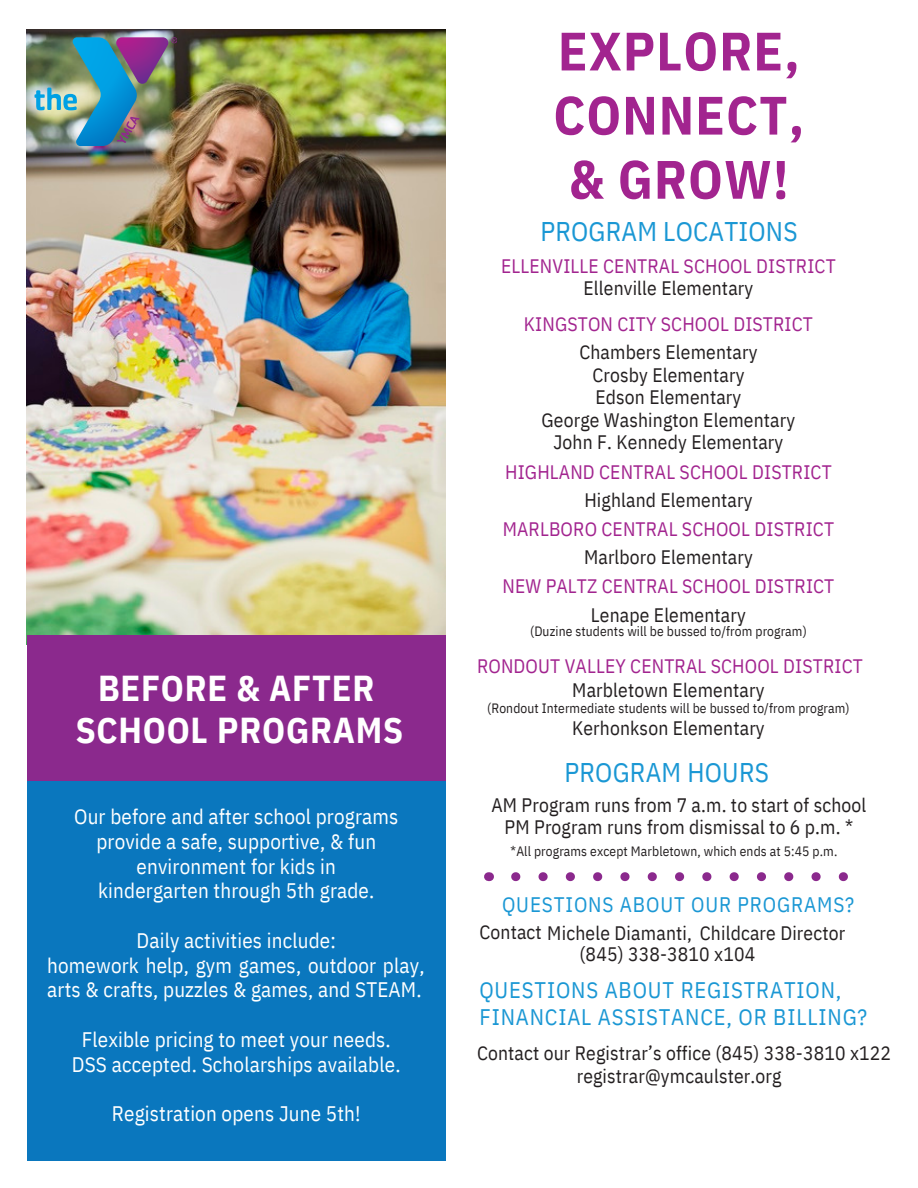
<style>
.page{position:relative;width:918px;height:1188px;background:#fff}
.page>*{position:absolute;margin:0;border:0;box-sizing:border-box;transform-origin:0 0}
.t1{font:700 54px/64.2px "IBM Plex Sans Cond";letter-spacing:.02em;color:#a2248f;text-align:justify}
.t2{font:700 36px/42.8px "IBM Plex Sans Cond";letter-spacing:.02em;color:#fff;text-align:center}
.t3{font:27px "IBM Plex Sans Cond";letter-spacing:.01em;color:#1a97d4}
.t4{font:22.5px/27px "IBM Plex Sans Cond";letter-spacing:.04em;color:#1a97d4}
.t5{font:21px/24.8px "IBM Plex Sans Cond";letter-spacing:.01em;color:#fff;text-align:center}
.t6{font:21px "IBM Plex Sans Cond";letter-spacing:.04em;color:#1a97d4}
.t7{font:19.5px/22.5px "IBM Plex Sans Cond";letter-spacing:.01em;color:#231f20;text-align:center}
.t8{font:19.5px/22.5px "IBM Plex Sans Cond";letter-spacing:.01em;color:#a2248f;text-align:center}
.t9{font:13.5px "IBM Plex Sans Cond";letter-spacing:.01em;color:#231f20}
.s1{color:#231f20}
</style>
<div class="page">
<img style="left:27px;top:30px;width:418px;height:605px">
<div style="left:27px;top:775px;width:418px;height:385px;background:#0a77be"></div>
<div style="left:27px;top:635px;width:418px;height:146px;background:#8b298d"></div>
<img style="left:35px;top:37px;width:142px;height:109px">
<svg style="left:511px;top:872px;width:337px;height:9px"></svg>
<p class="t2" style="left:76px;top:666px;width:329px">BEFORE &amp; AFTER<br>SCHOOL PROGRAMS</p>
<p class="t5" style="left:74px;top:804px;width:326px">Our before and after school programs provide a safe, supportive, &amp; fun environment for kids in</p>
<p class="t5" style="left:98px;top:878px;width:278px">kindergarten through 5th grade.</p>
<p class="t5" style="left:137px;top:928px;width:201px">Daily activities include:</p>
<p class="t5" style="left:47px;top:952px;width:379px;text-align:left">homework help, gym games, outdoor play, arts &amp; crafts, puzzles &amp; games, and STEAM.</p>
<p class="t5" style="left:82px;top:1027px;width:311px">Flexible pricing to meet your needs.</p>
<p class="t5" style="left:72px;top:1051px;width:330px">DSS accepted. Scholarships available.</p>
<p class="t5" style="left:112px;top:1101px;width:250px">Registration opens June 5th!</p>
<p class="t1" style="left:553px;top:18px;width:252px">EXPLORE, CONNECT, &amp; GROW!</p>
<p class="t3" style="left:540px;top:213px;width:259px">PROGRAM LOCATIONS</p>
<p class="t8" style="left:501px;top:254px;width:336px">ELLENVILLE CENTRAL SCHOOL DISTRICT<br><span class="s1">Ellenville Elementary</span></p>
<p class="t8" style="left:524px;top:313px;width:291px">KINGSTON CITY SCHOOL DISTRICT</p>
<p class="t7" style="left:579px;top:341px;width:180px">Chambers Elementary</p>
<p class="t7" style="left:592px;top:363px;width:154px">Crosby Elementary</p>
<p class="t7" style="left:595px;top:386px;width:147px">Edson Elementary</p>
<p class="t7" style="left:542px;top:408px;width:255px">George Washington Elementary</p>
<p class="t7" style="left:553px;top:431px;width:231px">John F. Kennedy Elementary</p>
<p class="t8" style="left:505px;top:460px;width:328px">HIGHLAND CENTRAL SCHOOL DISTRICT</p>
<p class="t7" style="left:584px;top:488px;width:170px">Highland Elementary</p>
<p class="t8" style="left:503px;top:518px;width:333px">MARLBORO CENTRAL SCHOOL DISTRICT</p>
<p class="t7" style="left:584px;top:546px;width:170px">Marlboro Elementary</p>
<p class="t8" style="left:503px;top:575px;width:333px">NEW PALTZ CENTRAL SCHOOL DISTRICT</p>
<p class="t7" style="left:591px;top:603px;width:156px">Lenape Elementary</p>
<p class="t9" style="left:530px;top:622px;width:278px">(Duzine students will be bussed to/from program)</p>
<p class="t8" style="left:477px;top:655px;width:387px">RONDOUT VALLEY CENTRAL SCHOOL DISTRICT</p>
<p class="t7" style="left:572px;top:678px;width:194px">Marbletown Elementary</p>
<p class="t9" style="left:487px;top:699px;width:364px">(Rondout Intermediate students will be bussed to/from program)</p>
<p class="t7" style="left:572px;top:717px;width:194px">Kerhonkson Elementary</p>
<p class="t3" style="left:564px;top:755px;width:206px">PROGRAM HOURS</p>
<p class="t7" style="left:491px;top:793px;width:376px">AM Program runs from 7 a.m. to start of school<br>PM Program runs from dismissal to 6 p.m. *</p>
<p class="t9" style="left:511px;top:842px;width:328px">*All programs except Marbletown, which ends at 5:45 p.m.</p>
<p class="t6" style="left:502px;top:890px;width:354px">QUESTIONS ABOUT OUR PROGRAMS?</p>
<p class="t7" style="left:479px;top:921px;width:367px">Contact Michele Diamanti, Childcare Director</p>
<p class="t7" style="left:580px;top:942px;width:177px">(845) 338-3810 x104</p>
<p class="t4" style="left:479px;top:976px;width:389px">QUESTIONS ABOUT REGISTRATION,<br>FINANCIAL ASSISTANCE, OR BILLING?</p>
<p class="t7" style="left:477px;top:1042px;width:416px">Contact our Registrar’s office (845) 338-3810 x122 registrar@ymcaulster.org</p>
</div>
